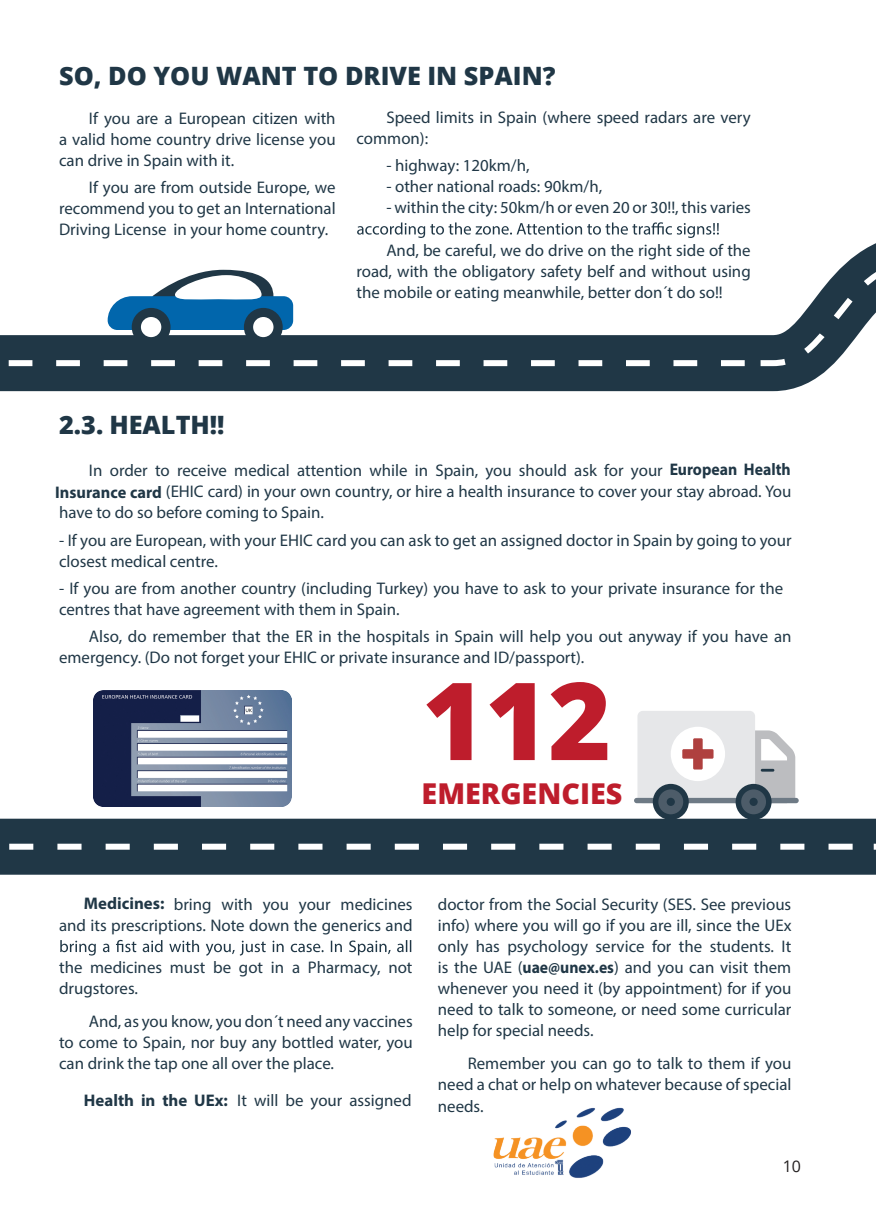
<style>
.page{position:relative;width:876px;height:1225px;background:#fff}
.page>*{position:absolute;margin:0;border:0;box-sizing:border-box;transform-origin:0 0}
.t1{font:800 107.8px "Open Sans";color:#be1d2c}
.t2{font:800 28.8px "Open Sans";color:#be1d2c}
.t3{font:800 25.2px "Open Sans";color:#203746}
.t4{font:16.8px/21px "Myriad Pro";color:#203746;text-align:justify}
.t5{font:16px "Open Sans";color:#231f20}
.s1{font-weight:700}
</style>
<div class="page">
<svg style="left:0;top:790px;width:876px;height:50px"></svg>
<svg style="left:0;top:222px;width:876px;height:170px"></svg>
<svg style="left:0;top:840px;width:876px;height:116px"></svg>
<svg style="left:0;top:255px;width:876px;height:114px"></svg>
<svg style="left:637px;top:711px;width:158px;height:87px"></svg>
<div style="left:634px;top:798px;width:165px;height:5px;background:#6e7a85;border-radius:3px"></div>
<div style="left:736px;top:784px;width:36px;height:36px;background:#203746;border-radius:50%"></div>
<div style="left:741px;top:789px;width:25px;height:25px;background:#4d5c69;border-radius:50%"></div>
<div style="left:749px;top:797px;width:9px;height:9px;background:#203746;border-radius:50%"></div>
<div style="left:653px;top:784px;width:36px;height:36px;background:#203746;border-radius:50%"></div>
<div style="left:658px;top:789px;width:25px;height:25px;background:#4d5c69;border-radius:50%"></div>
<div style="left:667px;top:797px;width:8px;height:9px;background:#203746;border-radius:50%"></div>
<img style="left:493px;top:1107px;width:138px;height:71px">
<img style="left:93px;top:690px;width:198px;height:116px">
<h3 class="t3" style="left:59px;top:56px;width:498px">SO, DO YOU WANT TO DRIVE IN SPAIN?</h3>
<p class="t4" style="left:59px;top:107px;width:278px;text-indent:30px">If you are a European citizen with a valid home country drive license you can drive in Spain with it.</p>
<p class="t4" style="left:59px;top:176px;width:278px;text-indent:30px">If you are from outside Europe, we recommend you to get an International Driving License in your home country.</p>
<p class="t4" style="left:356px;top:107px;width:396px;text-indent:30px">Speed limits in Spain (where speed radars are very common):</p>
<p class="t4" style="left:386px;top:155px;width:145px">- highway: 120km/h,</p>
<p class="t4" style="left:386px;top:176px;width:217px">- other national roads: 90km/h,</p>
<p class="t4" style="left:386px;top:197px;width:366px">- within the city: 50km/h or even 20 or 30!!, this varies</p>
<p class="t4" style="left:356px;top:239px;width:396px;text-indent:30px">And, be careful, we do drive on the right side of the road, with the obligatory safety belf and without using the mobile or eating meanwhile, better don´t do so!!</p>
<h3 class="t3" style="left:59px;top:405px;width:167px">2.3. HEALTH!!</h3>
<p class="t4" style="left:55px;top:460px;width:738px;text-indent:34px">In order to receive medical attention while in Spain, you should ask for your <span class="s1">European Health Insurance card</span> (EHIC card) in your own country, or hire a health insurance to cover your stay abroad. You have to do so before coming to Spain.</p>
<p class="t4" style="left:59px;top:529px;width:734px">- If you are European, with your EHIC card you can ask to get an assigned doctor in Spain by going to your closest medical centre.</p>
<p class="t4" style="left:59px;top:577px;width:726px">- If you are from another country (including Turkey) you have to ask to your private insurance for the centres that have agreement with them in Spain.</p>
<p class="t4" style="left:59px;top:625px;width:734px;text-indent:30px">Also, do remember that the ER in the hospitals in Spain will help you out anyway if you have an emergency. (Do not forget your EHIC or private insurance and ID/passport).</p>
<h1 class="t1" style="left:422px;top:639px;width:191px">112</h1>
<h2 class="t2" style="left:422px;top:771px;width:202px">EMERGENCIES</h2>
<p class="t4" style="left:59px;top:893px;width:355px;text-align:right"><span class="s1">Medicines:</span> bring with you your medicines and its prescriptions. Note down the generics and</p>
<p class="t4" style="left:59px;top:956px;width:355px">the medicines must be got in a Pharmacy, not drugstores.</p>
<p class="t4" style="left:59px;top:1010px;width:355px;text-indent:30px">And, as you know, you don´t need any vaccines to come to Spain, nor buy any bottled water, you can drink the tap one all over the place.</p>
<p class="t4" style="left:84px;top:1090px;width:329px"><span class="s1">Health in the UEx:</span> It will be your assigned</p>
<p class="t4" style="left:438px;top:893px;width:355px">doctor from the Social Security (SES. See previous info) where you will go if you are ill, since the UEx only has psychology service for the students. It is the UAE (<span class="s1">uae@unex.es</span>) and you can visit them whenever you need it (by appointment) for if you need to talk to someone, or need some curricular help for special needs.</p>
<p class="t4" style="left:438px;top:1053px;width:355px;text-indent:30px">Remember you can go to talk to them if you need a chat or help on whatever because of special needs.</p>
<p class="t5" style="left:783px;top:1155px;width:20px">10</p>
</div>
